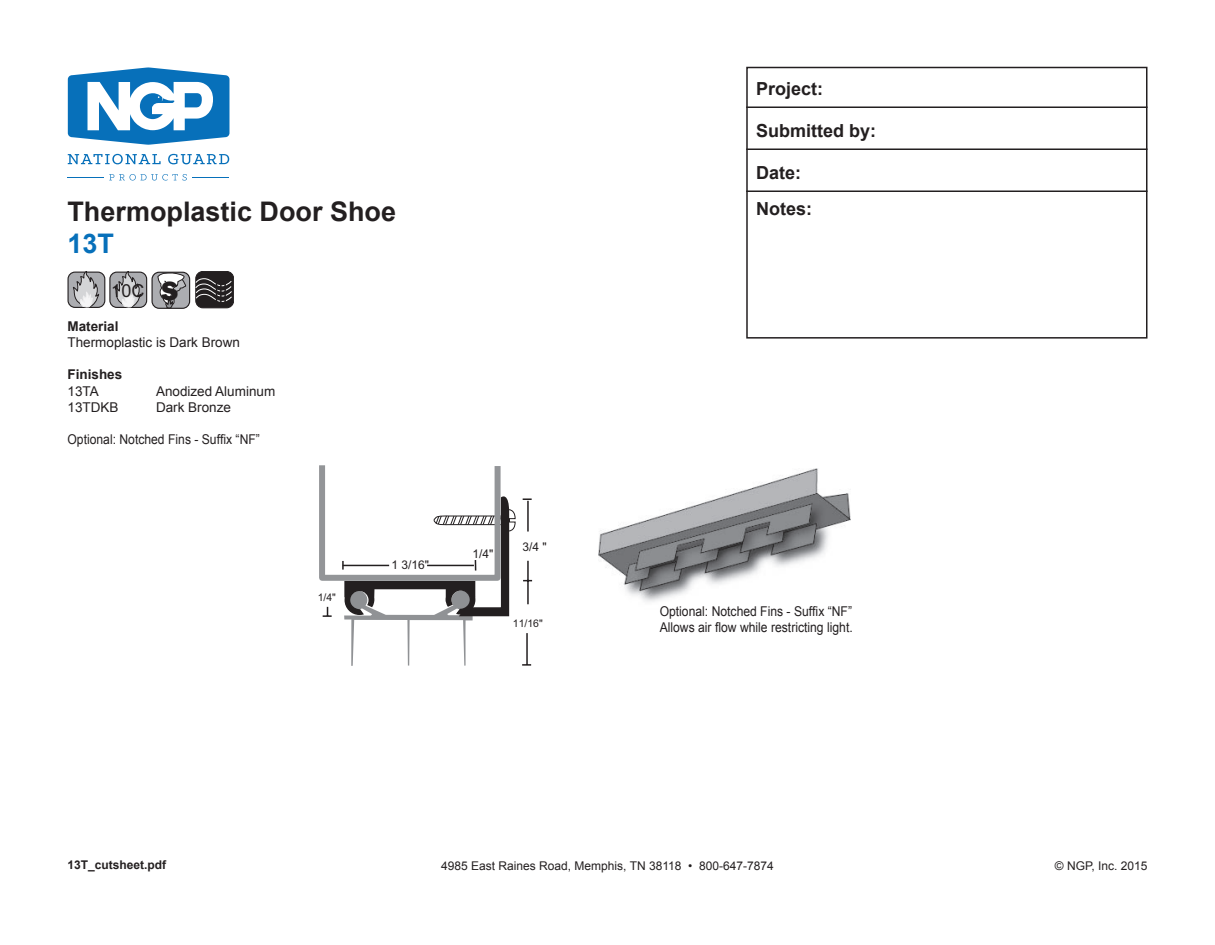
<style>
.page{position:relative;width:1215px;height:945px;background:#fff}
.page>*{position:absolute;margin:0;border:0;box-sizing:border-box;transform-origin:0 0}
.t1{font:700 27px "Arial";color:#231f20}
.t2{font:700 27px "Arial";color:#0770ba}
.t3{font:700 18px/36px "Arial";color:#231f20}
.t4{font:18px "Arial";color:#231f20}
.t5{font:13.5px/16.2px "Arial";color:#231f20;scale:.9 1}
.t6{font:13.5px "Arial";color:#231f20}
.t7{font:700 13.5px "Arial";color:#231f20}
.t8{font:12px "Arial";color:#231f20}
.t9{font:700 12px "Arial";color:#231f20}
.t10{font:10.5px "Arial";color:#231f20}
.s1{font-family:"Franklin Gothic";font-weight:800;font-size:27.6px}
</style>
<div class="page">
<hr style="left:746px;top:106px;width:402px;height:2px;background:#231f20">
<hr style="left:746px;top:148px;width:402px;height:2px;background:#231f20">
<hr style="left:746px;top:190px;width:402px;height:2px;background:#231f20">
<svg style="left:68px;top:68px;width:161px;height:77px"></svg>
<svg style="left:68px;top:154px;width:93px;height:10px"></svg>
<svg style="left:168px;top:154px;width:61px;height:10px"></svg>
<svg style="left:109px;top:174px;width:78px;height:6px"></svg>
<hr style="left:68px;top:177px;width:36px;height:1px;background:#0770ba">
<hr style="left:193px;top:177px;width:36px;height:1px;background:#0770ba">
<div style="left:746px;top:67px;width:402px;height:272px;border:2px solid #231f20"></div>
<div style="left:68px;top:272px;width:37px;height:35px;background:#acadb1;border-radius:7px"></div>
<div style="left:68px;top:272px;width:37px;height:36px;border:1px solid #231f20;border-radius:7px"></div>
<svg style="left:73px;top:271px;width:27px;height:37px"></svg>
<div style="left:110px;top:272px;width:37px;height:35px;background:#acadb1;border-radius:7px"></div>
<div style="left:109px;top:272px;width:38px;height:36px;border:1px solid #231f20;border-radius:7px"></div>
<svg style="left:115px;top:271px;width:27px;height:37px"></svg>
<div style="left:196px;top:271px;width:38px;height:37px;background:#231f20;border-radius:7px"></div>
<div style="left:196px;top:271px;width:38px;height:37px;border:1px solid #231f20;border-radius:7px"></div>
<svg style="left:195px;top:275px;width:38px;height:29px"></svg>
<hr style="left:224px;top:275px;width:2px;height:29px;background:#231f20">
<div style="left:152px;top:272px;width:38px;height:36px;background:#acadb1;border-radius:7px"></div>
<div style="left:152px;top:272px;width:38px;height:37px;border:1px solid #231f20;border-radius:7px"></div>
<svg style="left:158px;top:272px;width:28px;height:37px"></svg>
<hr style="left:527px;top:561px;width:2px;height:43px;background:#231f20">
<hr style="left:527px;top:501px;width:2px;height:31px;background:#231f20">
<svg style="left:523px;top:498px;width:9px;height:2px"></svg>
<svg style="left:522px;top:664px;width:9px;height:2px"></svg>
<hr style="left:526px;top:633px;width:2px;height:32px;background:#231f20">
<svg style="left:319px;top:465px;width:197px;height:201px"></svg>
<img style="left:598px;top:469px;width:253px;height:133px">
<h1 class="t1" style="left:68px;top:193px;width:330px">Thermoplastic Door Shoe</h1>
<h1 class="t2" style="left:68px;top:226px;width:48px">13T</h1>
<h2 class="t4" style="left:111px;top:279px;width:69px">10C <span class="s1">S</span></h2>
<p class="t7" style="left:68px;top:317px;width:53px">Material</p>
<p class="t6" style="left:68px;top:333px;width:174px">Thermoplastic is Dark Brown</p>
<p class="t7" style="left:68px;top:366px;width:56px">Finishes</p>
<p class="t6" style="left:68px;top:382px;width:33px">13TA</p>
<p class="t6" style="left:156px;top:382px;width:121px">Anodized Aluminum</p>
<p class="t6" style="left:67px;top:398px;width:53px">13TDKB</p>
<p class="t6" style="left:156px;top:398px;width:77px">Dark Bronze</p>
<p class="t5" style="left:68px;top:431px;width:215px">Optional: Notched Fins - Suffix “NF”</p>
<p class="t10" style="left:318px;top:591px;width:20px">1/4"</p>
<p class="t8" style="left:392px;top:557px;width:39px">1 3/16"</p>
<p class="t8" style="left:473px;top:546px;width:22px">1/4"</p>
<p class="t8" style="left:523px;top:539px;width:26px">3/4 "</p>
<p class="t10" style="left:513px;top:617px;width:31px">11/16"</p>
<h2 class="t3" style="left:756px;top:71px;width:69px">Project:</h2>
<h2 class="t3" style="left:756px;top:113px;width:122px">Submitted by:</h2>
<h2 class="t3" style="left:756px;top:155px;width:57px">Date:<br>Notes:</h2>
<p class="t5" style="left:660px;top:603px;width:216px">Optional: Notched Fins - Suffix “NF”<br>Allows air flow while restricting light.</p>
<p class="t9" style="left:68px;top:856px;width:100px">13T_cutsheet.pdf</p>
<p class="t8" style="left:441px;top:858px;width:334px">4985 East Raines Road, Memphis, TN 38118 • 800-647-7874</p>
<p class="t8" style="left:1055px;top:858px;width:94px">© NGP, Inc. 2015</p>
</div>
